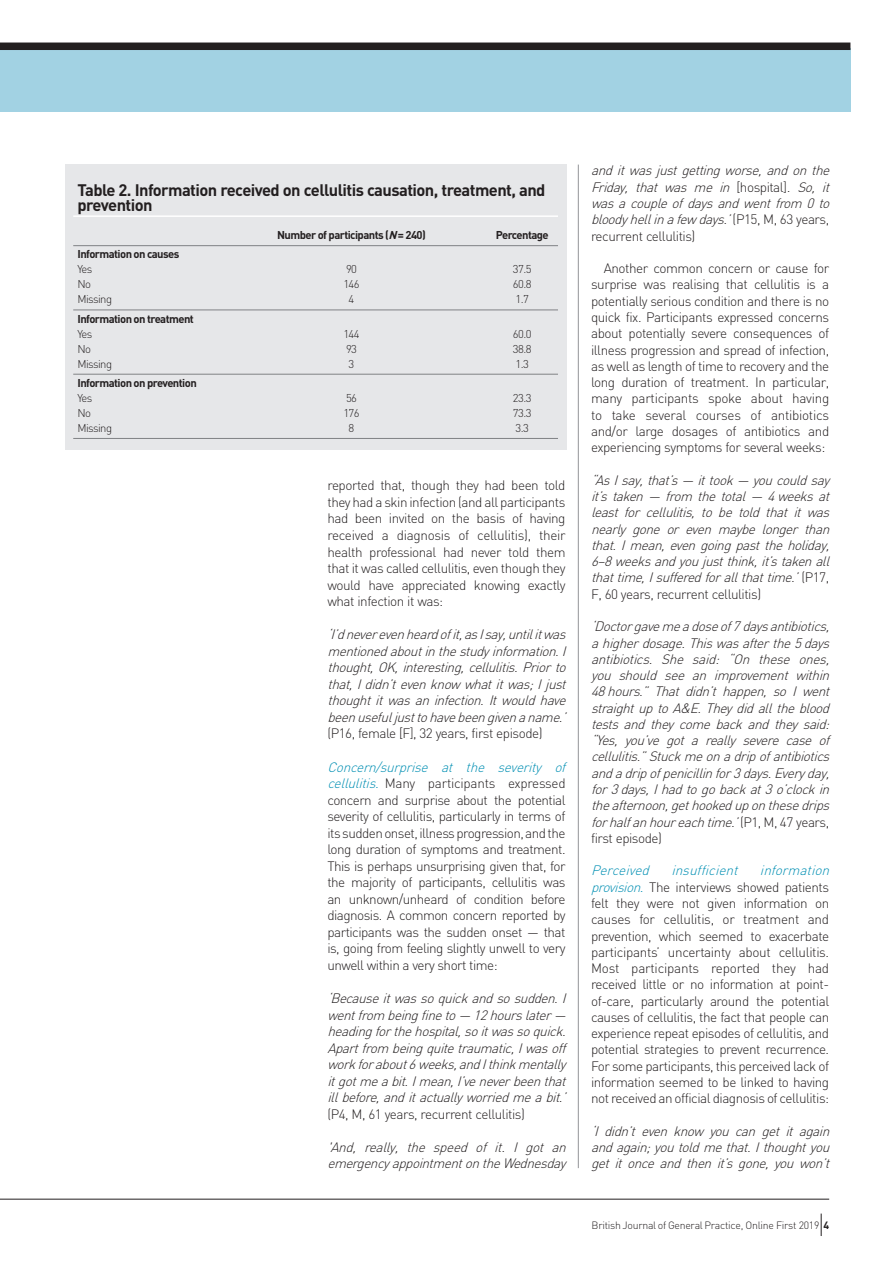
<style>
.page{position:relative;width:893px;height:1263px;background:#fff}
.page>*{position:absolute;margin:0;border:0;box-sizing:border-box;transform-origin:0 0}
.Table_header{font:700 16.5px/15px "DIN";letter-spacing:-.035em;color:#231f20}
.Body_Copy_First_para{font:italic 300 13.5px/16.4px "DIN";letter-spacing:-.035em;color:#231f20}
.C_Header{font:300 13.5px/16.4px "DIN";letter-spacing:-.04em;color:#231f20}
.Body_copy_indent{font:300 13.5px/16.4px "DIN";letter-spacing:-.035em;color:#231f20;text-align:justify}
.C_Header-2{font:italic 300 13.5px "DIN";color:#008fb3}
.Table_no_rule_copy{font:700 11.25px "DIN";letter-spacing:-.05em;color:#231f20}
.Table_no_rule_copy-2{font:300 11.25px "DIN";letter-spacing:-.05em;color:#231f20}
.Table_copy{font:700 11.25px "DIN";letter-spacing:-.05em;color:#231f20}
.Table_copy-2{font:300 11.25px "DIN";letter-spacing:-.05em;color:#231f20}
.t1{font:300 10.5px "DIN";letter-spacing:-.025em;color:#231f20}
.s1{font-style:italic}
.s2{font-style:normal}
.s3{font-style:italic;color:#008fb3}
.s4{font-weight:700}
</style>
<div class="page">
<div style="left:0;top:48px;width:850px;height:64px;background:#a2d2e3"></div>
<div style="left:0;top:43px;width:850px;height:7px;background:#231f20"></div>
<hr style="left:578px;top:165px;width:1px;height:1003px;background:#939598">
<div style="left:65px;top:165px;width:501px;height:285px;background:#e6e7e9"></div>
<hr style="left:73px;top:215px;width:485px;height:2px;background:#fff">
<hr style="left:73px;top:245px;width:485px;height:1px;background:#808285">
<hr style="left:73px;top:310px;width:485px;height:1px;background:#808285">
<hr style="left:73px;top:374px;width:485px;height:1px;background:#808285">
<hr style="left:73px;top:438px;width:485px;height:1px;background:#808285">
<hr style="left:0;top:1199px;width:829px;height:1px;background:#231f20">
<svg style="left:821px;top:1213px;width:1px;height:23px"></svg>
<p class="Table_header" style="left:77px;top:182px;width:469px">Table 2. Information received on cellulitis causation, treatment, and prevention</p>
<p class="Table_copy" style="left:277px;top:228px;width:150px">Number of participants (<span class="s1">N</span>= 240)</p>
<p class="Table_copy" style="left:496px;top:228px;width:54px">Percentage</p>
<p class="Table_no_rule_copy" style="left:77px;top:247px;width:104px">Information on causes</p>
<p class="Table_no_rule_copy-2" style="left:77px;top:262px;width:16px">Yes</p>
<p class="Table_no_rule_copy-2" style="left:346px;top:262px;width:13px">90</p>
<p class="Table_no_rule_copy-2" style="left:513px;top:262px;width:20px">37.5</p>
<p class="Table_no_rule_copy-2" style="left:77px;top:277px;width:15px">No</p>
<p class="Table_no_rule_copy-2" style="left:343px;top:277px;width:18px">146</p>
<p class="Table_no_rule_copy-2" style="left:513px;top:277px;width:20px">60.8</p>
<p class="Table_copy-2" style="left:77px;top:292px;width:36px">Missing</p>
<p class="Table_copy-2" style="left:349px;top:292px;width:7px">4</p>
<p class="Table_copy-2" style="left:516px;top:292px;width:15px">1.7</p>
<p class="Table_no_rule_copy" style="left:77px;top:311px;width:118px">Information on treatment</p>
<p class="Table_no_rule_copy-2" style="left:77px;top:327px;width:16px">Yes</p>
<p class="Table_no_rule_copy-2" style="left:343px;top:327px;width:18px">144</p>
<p class="Table_no_rule_copy-2" style="left:513px;top:327px;width:20px">60.0</p>
<p class="Table_no_rule_copy-2" style="left:77px;top:342px;width:15px">No</p>
<p class="Table_no_rule_copy-2" style="left:346px;top:342px;width:13px">93</p>
<p class="Table_no_rule_copy-2" style="left:513px;top:342px;width:20px">38.8</p>
<p class="Table_copy-2" style="left:77px;top:357px;width:36px">Missing</p>
<p class="Table_copy-2" style="left:349px;top:357px;width:7px">3</p>
<p class="Table_copy-2" style="left:516px;top:357px;width:15px">1.3</p>
<p class="Table_no_rule_copy" style="left:77px;top:375px;width:121px">Information on prevention</p>
<p class="Table_no_rule_copy-2" style="left:77px;top:391px;width:16px">Yes</p>
<p class="Table_no_rule_copy-2" style="left:346px;top:391px;width:13px">56</p>
<p class="Table_no_rule_copy-2" style="left:513px;top:391px;width:20px">23.3</p>
<p class="Table_no_rule_copy-2" style="left:77px;top:406px;width:15px">No</p>
<p class="Table_no_rule_copy-2" style="left:343px;top:406px;width:18px">176</p>
<p class="Table_no_rule_copy-2" style="left:513px;top:406px;width:20px">73.3</p>
<p class="Table_copy-2" style="left:77px;top:421px;width:36px">Missing</p>
<p class="Table_copy-2" style="left:349px;top:421px;width:7px">8</p>
<p class="Table_copy-2" style="left:516px;top:421px;width:15px">3.3</p>
<p class="Body_copy_indent" style="left:327px;top:477px;width:240px">reported that, though they had been told they had a skin infection (and all participants had been invited on the basis of having received a diagnosis of cellulitis), their health professional had never told them that it was called cellulitis, even though they would have appreciated knowing exactly what infection it was:</p>
<p class="Body_Copy_First_para" style="left:327px;top:626px;width:244px;text-align:justify">‘I’dneverevenheardofit,asIsay,untilitwas mentionedaboutinthestudyinformation.I thought,OK,interesting,cellulitis.Priorto that,Ididn’tevenknow whatitwas;Ijust thoughtitwasaninfection.Itwouldhave beenusefuljusttohavebeengivenaname.’ <span class="s2">(P16, female [F], 32 years, first episode)</span></p>
<p class="C_Header" style="left:327px;top:758px;width:244px"><span class="s3">Concern/surprise at the severity of cellulitis.</span> Many participants expressed concern and surprise about the potential severity of cellulitis, particularly in terms of its sudden onset, illness progression, and the long duration of symptoms and treatment.<br>This is perhaps unsurprising given that, for the majority of participants, cellulitis was an unknown/unheard of condition before diagnosis. A common concern reported by participants was the sudden onset — that is, going from feeling slightly unwell to very unwell within a very short time:</p>
<p class="Body_Copy_First_para" style="left:327px;top:990px;width:244px;text-align:justify">‘Becauseitwassoquickandsosudden.I wentfrom beingfineto— 12 hourslater— headingforthehospital,soitwassoquick.<br>Apartfrom beingquitetraumatic,Iwasoff workforabout6 weeks,andIthinkmentally itgotmeabit.Imean,I’veneverbeenthat illbefore,anditactuallyworriedmeabit.’ <span class="s2">(P4, M, 61 years, recurrent cellulitis)</span></p>
<p class="Body_Copy_First_para" style="left:327px;top:1139px;width:244px">'And, really, the speed of it. I got an emergencyappointmentontheWednesday</p>
<p class="Body_Copy_First_para" style="left:591px;top:162px;width:244px">anditwasjustgettingworse,andonthe Friday, that was me in <span class="s2">[ h o s p i t a l ]</span> . So, it wasacoupleofdaysandwentfrom 0to bloodyhellinafew days.’<span class="s2">( P 1 5 , M , 6 3 y e a rs , recurrent cellulitis)</span></p>
<p class="Body_copy_indent" style="left:591px;top:260px;width:240px;text-indent:13px">Another common concern or cause for surprise was realising that cellulitis is a potentially serious condition and there is no quick fix. Participants expressed concerns about potentially severe consequences of illness progression and spread of infection, as well as length of time to recovery and the long duration of treatment. In particular, many participants spoke about having to take several courses of antibiotics and/or large dosages of antibiotics and experiencing symptoms for several weeks:</p>
<p class="Body_Copy_First_para" style="left:591px;top:472px;width:244px">“AsIsay,that’s— ittook— youcouldsay it’s taken — from the total — 4 weeks at least for cellulitis, to be told that it was nearly gone or even maybe longer than that.Imean,evengoingpasttheholiday, 6–8weeksandyoujustthink,it’stakenall thattime,Isufferedforallthattime.’<span class="s2">( P 1 7 , F, 60 years, recurrent cellulitis)</span></p>
<p class="Body_Copy_First_para" style="left:591px;top:618px;width:244px">‘Doctorgavemeadoseof7 daysantibiotics, ahigherdosage.Thiswasafterthe5 days antibiotics. She said: “On these ones, you should see an improvement within 48 hours.” That didn’t happen, so I went straightuptoA&amp;E.Theydidalltheblood tests and they come back and they said: “Yes, you’ve got a really severe case of cellulitis.”Stuckmeonadripofantibiotics andadripofpenicillinfor3 days.Everyday, for3 days,Ihadtogobackat3o’clockin theafternoon,gethookeduponthesedrips forhalfanhoureachtime.’<span class="s2">( P 1 , M , 4 7 ye a rs , first episode)</span></p>
<p class="C_Header-2" style="left:591px;top:862px;width:64px">Perceived</p>
<p class="C_Header-2" style="left:671px;top:862px;width:72px">insufficient</p>
<p class="C_Header" style="left:591px;top:862px;width:244px;text-indent:169px"><span class="s3">information provision.</span> The interviews showed patients felt they were not given information on causes for cellulitis, or treatment and prevention, which seemed to exacerbate participants’ uncertainty about cellulitis.<br>Most participants reported they had received little or no information at point&shy;of-care, particularly around the potential causes of cellulitis, the fact that people can experience repeat episodes of cellulitis, and potential strategies to prevent recurrence.<br>For some participants, this perceived lack of information seemed to be linked to having not received an official diagnosis of cellulitis:</p>
<p class="Body_Copy_First_para" style="left:591px;top:1123px;width:244px;text-align:justify">‘I didn’t even know you can get it again andagain;youtoldmethat.Ithoughtyou get it once and then it’s gone, you won’t</p>
<p class="t1" style="left:592px;top:1218px;width:239px">British Journal of General Practice, Online First 2019 <span class="s4">4</span></p>
</div>
